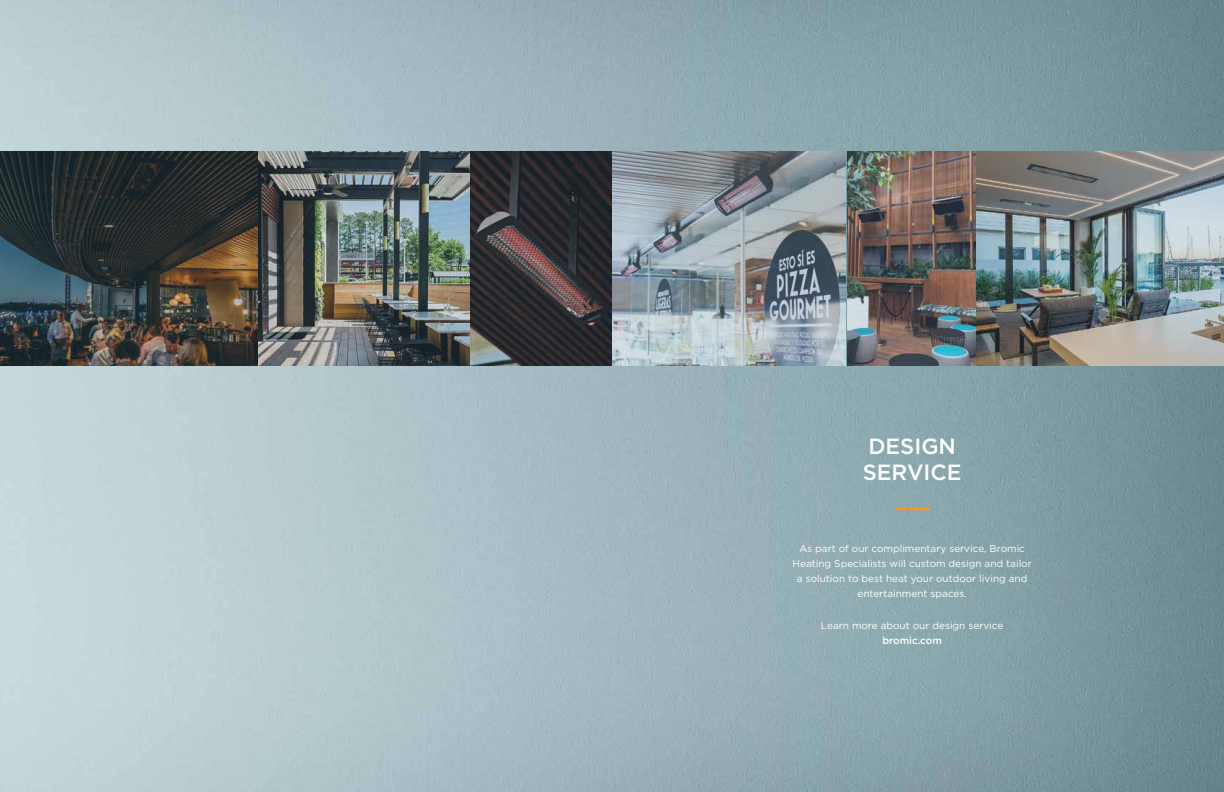
<style>
.page{position:relative;width:1224px;height:792px;background:#fff}
.page>*{position:absolute;margin:0;border:0;box-sizing:border-box;transform-origin:0 0}
.t1{font:500 22px/26px "Gotham";color:#fff}
.t2{font:10px/15px "Gotham";color:#fff;text-align:center}
.t3{font:500 10px "Gotham";color:#fff}
</style>
<div class="page">
<img style="left:0;top:0;width:1224px;height:792px">
<img style="left:0;top:151px;width:1224px;height:214px">
<hr style="left:896px;top:507px;width:33px;height:3px;background:#f7942a">
<h1 class="t1" style="left:863px;top:433px;width:100px">DESIGN<br>SERVICE</h1>
<p class="t2" style="left:793px;top:541px;width:241px">As part of our complimentary service, Bromic Heating Specialists will custom design and tailor a solution to best heat your outdoor living and entertainment spaces.</p>
<p class="t2" style="left:821px;top:618px;width:184px">Learn more about our design service</p>
<p class="t3" style="left:882px;top:634px;width:61px">bromic.com</p>
</div>
